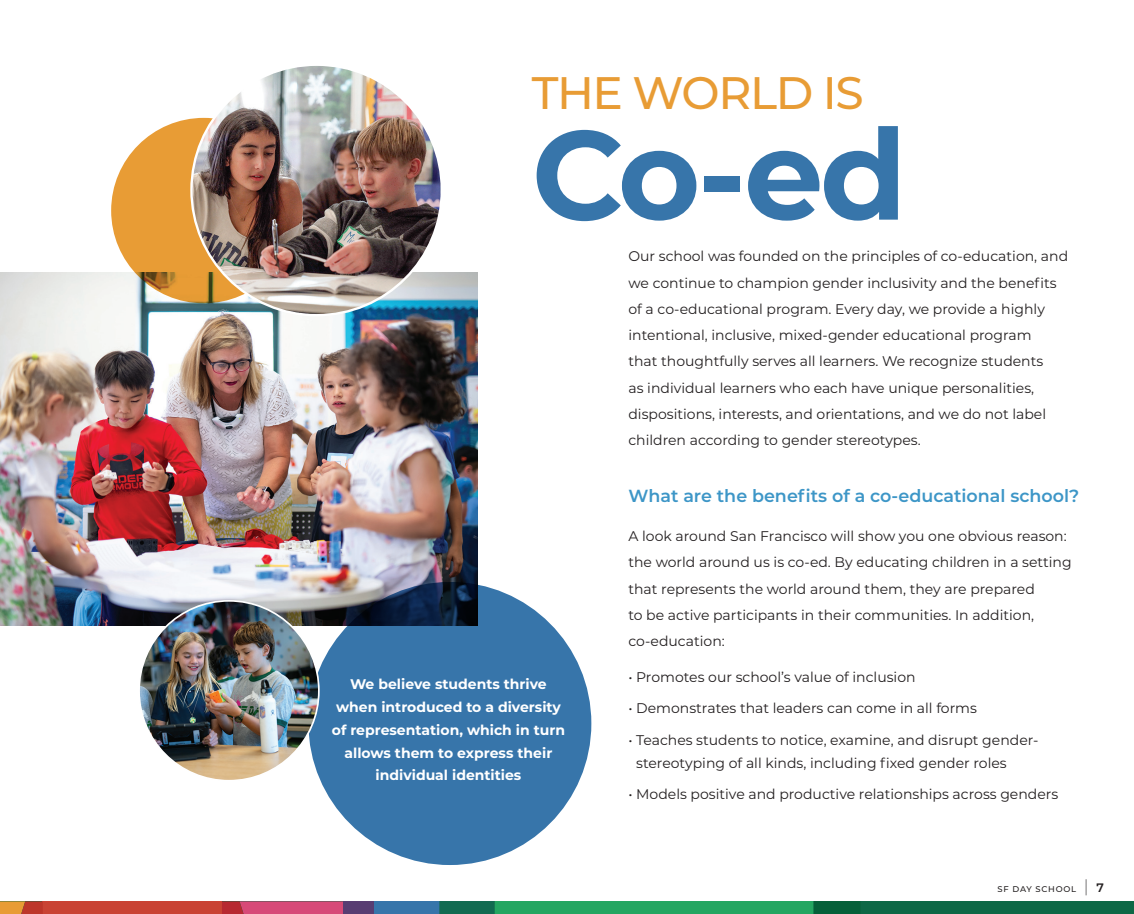
<style>
.page{position:relative;width:1134px;height:914px;background:#fff}
.page>*{position:absolute;margin:0;border:0;box-sizing:border-box;transform-origin:0 0}
.t1{font:700 126px "Montserrat";color:#3775aa}
.t2{font:500 45.5px "Montserrat";letter-spacing:-.03em;color:#e89c35}
.subhead_1{font:600 17.5px "Montserrat";color:#3d96c7}
.body_copy_1{font:14px/26.2px "Montserrat";color:#231f20}
.bullets{font:14px/22.8px "Montserrat";color:#231f20}
.t3{font:700 14px/22.8px "Montserrat";color:#fff;text-align:center}
.t4{font:600 12.25px "Montserrat";color:#231f20}
.t5{font:500 8.4px "Montserrat";letter-spacing:.09em;color:#231f20}
.s1{font-weight:300;font-size:17.15px}
</style>
<div class="page">
<img style="left:0;top:273px;width:478px;height:352px">
<div style="left:111px;top:118px;width:185px;height:185px;background:#e89c35;border-radius:50%"></div>
<div style="left:308px;top:582px;width:283px;height:283px;background:#3775aa;border-radius:50%"></div>
<img style="left:191px;top:65px;width:251px;height:250px;border-radius:125px">
<img style="left:139px;top:601px;width:180px;height:179px;border-radius:89px">
<div style="left:0;top:901px;width:1134px;height:13px;background:#0d6846"></div>
<div style="left:43px;top:901px;width:179px;height:13px;background:#c94334"></div>
<svg style="left:0;top:901px;width:43px;height:13px"></svg>
<svg style="left:222px;top:901px;width:638px;height:13px"></svg>
<p class="t2" style="left:532px;top:61px;width:334px">THE WORLD IS</p>
<p class="t1" style="left:532px;top:84px;width:377px">Co-ed</p>
<p class="t3" style="left:332px;top:672px;width:235px">We believe students thrive when introduced to a diversity of representation, which in turn allows them to express their individual identities</p>
<p class="body_copy_1" style="left:628px;top:243px;width:441px">Our school was founded on the principles of co-education, and we continue to champion gender inclusivity and the benefits of a co-educational program. Every day, we provide a highly intentional, inclusive, mixed-gender educational program<br>that thoughtfully serves all learners. We recognize students<br>as individual learners who each have unique personalities, dispositions, interests, and orientations, and we do not label children according to gender stereotypes.</p>
<p class="subhead_1" style="left:628px;top:483px;width:452px">What are the benefits of a co-educational school?</p>
<p class="body_copy_1" style="left:628px;top:522px;width:445px">A look around San Francisco will show you one obvious reason: the world around us is co-ed. By educating children in a setting that represents the world around them, they are prepared<br>to be active participants in their communities. In addition, co-education:</p>
<p class="bullets" style="left:628px;top:664px;width:289px">• Promotes our school’s value of inclusion</p>
<p class="bullets" style="left:628px;top:696px;width:350px">• Demonstrates that leaders can come in all forms</p>
<p class="bullets" style="left:636px;top:728px;width:404px;text-indent:-8px">• Teaches students to notice, examine, and disrupt gender&shy;stereotyping of all kinds, including fixed gender roles</p>
<p class="bullets" style="left:628px;top:782px;width:431px">• Models positive and productive relationships across genders</p>
<p class="t5" style="left:998px;top:882px;width:92px">SF DAY SCHOOL <span class="s1">|</span></p>
<p class="t4" style="left:1097px;top:879px;width:9px">7</p>
</div>
